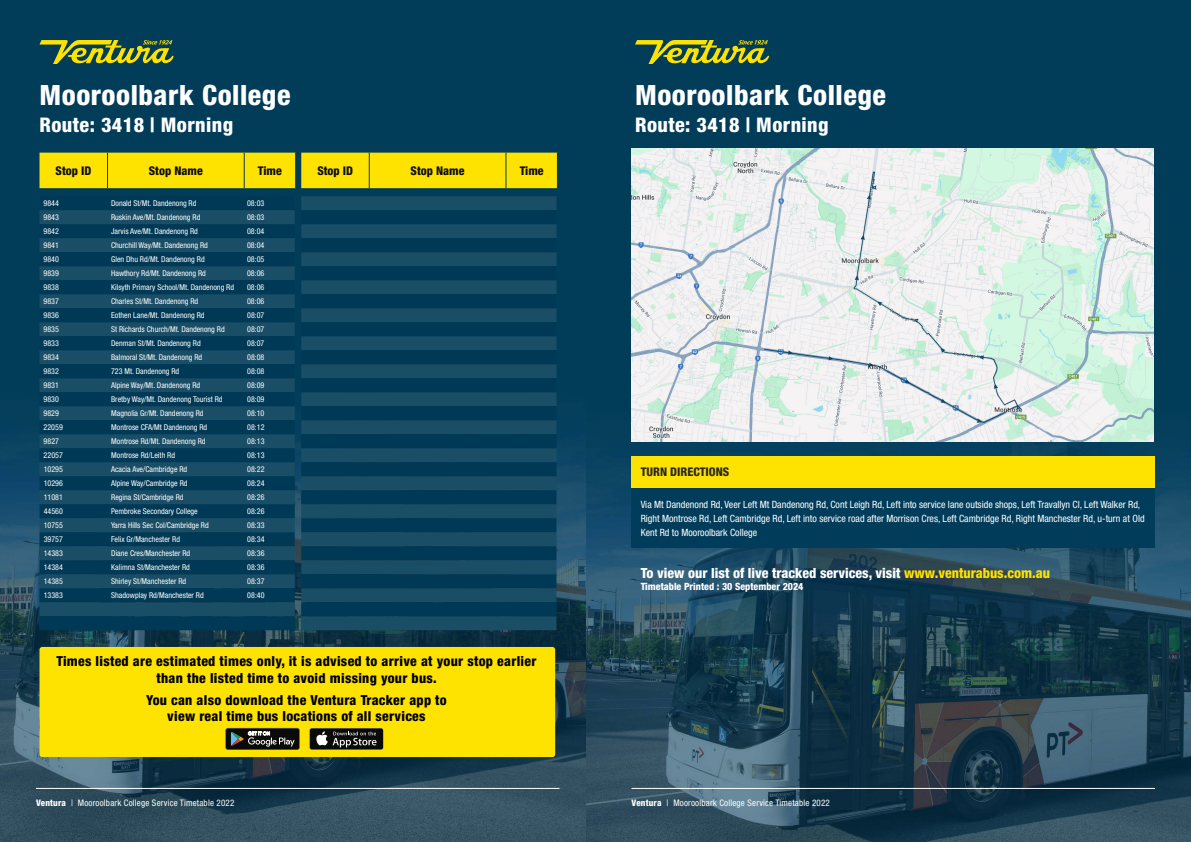
<style>
.page{position:relative;width:1191px;height:842px;background:#fff}
.page>*{position:absolute;margin:0;border:0;box-sizing:border-box;transform-origin:0 0}
.t1{font:800 condensed 28px "Helvetica Neue LT Std";letter-spacing:.02em;color:#fff}
.t2{font:800 condensed 20.2px "Helvetica Neue LT Std";letter-spacing:.02em;color:#fff}
.t3{font:800 condensed 14px "Helvetica Neue LT Std";color:#fff}
.t4{font:800 condensed 13.8px/16.6px "Helvetica Neue LT Std";letter-spacing:.02em;color:#000;text-align:center}
.t5{font:800 condensed 12px "Helvetica Neue LT Std";color:#0d0d0d}
.t6{font:800 condensed 12px "Helvetica Neue LT Std";color:#292829}
.t7{font:condensed 10px/14px "Helvetica Neue LT Std";color:#fff}
.t8{font:800 condensed 10px "Helvetica Neue LT Std";color:#fff}
.t9{font:condensed 9px "Helvetica Neue LT Std";letter-spacing:.02em;color:#fff}
.t10{font:condensed 8px "Helvetica Neue LT Std";color:#fff}
.s1{font-weight:800}
.s2{color:#fee200}
</style>
<div class="page">
<img style="left:0;top:0;width:587px;height:842px">
<hr style="left:36px;top:788px;width:523px;height:1px;background:#fff">
<svg style="left:40px;top:40px;width:134px;height:24px;background:#6f8531"></svg>
<div style="left:40px;top:153px;width:517px;height:35px;background:#fee200"></div>
<hr style="left:369px;top:153px;width:1px;height:35px;background:#013d5b">
<hr style="left:505px;top:153px;width:1px;height:35px;background:#013d5b">
<hr style="left:557px;top:153px;width:1px;height:35px;background:#013d5b">
<svg style="left:40px;top:196px;width:255px;height:42px;background:#083f5a"></svg>
<div style="left:40px;top:238px;width:255px;height:378px;background:#1a4d66"></div>
<svg style="left:40px;top:252px;width:255px;height:322px;background:#0c425c"></svg>
<div style="left:40px;top:588px;width:255px;height:14px;background:#003955"></div>
<div style="left:40px;top:616px;width:255px;height:14px;background:#003955"></div>
<div style="left:301px;top:196px;width:255px;height:434px;background:#1a4d66"></div>
<svg style="left:301px;top:210px;width:255px;height:56px;background:#0c425d"></svg>
<svg style="left:301px;top:266px;width:255px;height:322px;background:#0c425c"></svg>
<div style="left:301px;top:602px;width:255px;height:14px;background:#003955"></div>
<div style="left:39px;top:647px;width:516px;height:110px;background:#fee200;border-radius:3px"></div>
<svg style="left:225px;top:728px;width:75px;height:22px;background:#383a36"></svg>
<div style="left:309px;top:728px;width:74px;height:22px;background:#363735;border-radius:3px"></div>
<div style="left:310px;top:728px;width:73px;height:21px;background:#0a0b09;border-radius:2px"></div>
<svg style="left:316px;top:731px;width:60px;height:16px"></svg>
<img style="left:587px;top:0;width:604px;height:842px">
<hr style="left:631px;top:788px;width:524px;height:1px;background:#fff">
<div style="left:631px;top:456px;width:523px;height:32px;background:#fee200"></div>
<div style="left:631px;top:488px;width:523px;height:60px;background:#013d5b"></div>
<svg style="left:635px;top:40px;width:134px;height:24px;background:#6f8531"></svg>
<img style="left:632px;top:149px;width:521px;height:293px">
<h1 class="t1" style="left:40px;top:77px;width:252px">Mooroolbark College</h1>
<h2 class="t2" style="left:40px;top:112px;width:195px">Route: 3418 | Morning</h2>
<h3 class="t5" style="left:56px;top:163px;width:37px">Stop ID</h3>
<h3 class="t5" style="left:149px;top:163px;width:56px">Stop Name</h3>
<h3 class="t5" style="left:258px;top:163px;width:25px">Time</h3>
<h3 class="t5" style="left:317px;top:163px;width:37px">Stop ID</h3>
<h3 class="t5" style="left:410px;top:163px;width:56px">Stop Name</h3>
<h3 class="t5" style="left:520px;top:163px;width:25px">Time</h3>
<p class="t10" style="left:44px;top:199px;width:17px">9844</p>
<p class="t10" style="left:111px;top:199px;width:87px">Donald St/Mt. Dandenong Rd</p>
<p class="t10" style="left:247px;top:199px;width:19px">08:03</p>
<p class="t10" style="left:44px;top:213px;width:17px">9843</p>
<p class="t10" style="left:111px;top:213px;width:91px">Ruskin Ave/Mt. Dandenong Rd</p>
<p class="t10" style="left:247px;top:213px;width:19px">08:03</p>
<p class="t10" style="left:44px;top:227px;width:17px">9842</p>
<p class="t10" style="left:111px;top:227px;width:88px">Jarvis Ave/Mt. Dandenong Rd</p>
<p class="t10" style="left:247px;top:227px;width:19px">08:04</p>
<p class="t10" style="left:44px;top:241px;width:17px">9841</p>
<p class="t10" style="left:111px;top:241px;width:98px">Churchill Way/Mt. Dandenong Rd</p>
<p class="t10" style="left:247px;top:241px;width:19px">08:04</p>
<p class="t10" style="left:44px;top:255px;width:17px">9840</p>
<p class="t10" style="left:111px;top:255px;width:95px">Glen Dhu Rd/Mt. Dandenong Rd</p>
<p class="t10" style="left:247px;top:255px;width:19px">08:05</p>
<p class="t10" style="left:44px;top:269px;width:17px">9839</p>
<p class="t10" style="left:111px;top:269px;width:96px">Hawthory Rd/Mt. Dandenong Rd</p>
<p class="t10" style="left:247px;top:269px;width:19px">08:06</p>
<p class="t10" style="left:44px;top:283px;width:17px">9838</p>
<p class="t10" style="left:111px;top:283px;width:125px">Kilsyth Primary School/Mt. Dandenong Rd</p>
<p class="t10" style="left:247px;top:283px;width:19px">08:06</p>
<p class="t10" style="left:44px;top:297px;width:17px">9837</p>
<p class="t10" style="left:111px;top:297px;width:89px">Charles St/Mt. Dandenong Rd</p>
<p class="t10" style="left:247px;top:297px;width:19px">08:06</p>
<p class="t10" style="left:44px;top:311px;width:17px">9836</p>
<p class="t10" style="left:111px;top:311px;width:95px">Eothen Lane/Mt. Dandenong Rd</p>
<p class="t10" style="left:247px;top:311px;width:19px">08:07</p>
<p class="t10" style="left:44px;top:325px;width:17px">9835</p>
<p class="t10" style="left:111px;top:325px;width:115px">St Richards Church/Mt. Dandenong Rd</p>
<p class="t10" style="left:247px;top:325px;width:19px">08:07</p>
<p class="t10" style="left:44px;top:339px;width:17px">9833</p>
<p class="t10" style="left:111px;top:339px;width:91px">Denman St/Mt. Dandenong Rd</p>
<p class="t10" style="left:247px;top:339px;width:19px">08:07</p>
<p class="t10" style="left:44px;top:353px;width:17px">9834</p>
<p class="t10" style="left:111px;top:353px;width:93px">Balmoral St/Mt. Dandenong Rd</p>
<p class="t10" style="left:247px;top:353px;width:19px">08:08</p>
<p class="t10" style="left:44px;top:367px;width:17px">9832</p>
<p class="t10" style="left:111px;top:367px;width:70px">723 Mt. Dandenong Rd</p>
<p class="t10" style="left:247px;top:367px;width:19px">08:08</p>
<p class="t10" style="left:44px;top:381px;width:17px">9831</p>
<p class="t10" style="left:111px;top:381px;width:91px">Alpine Way/Mt. Dandenong Rd</p>
<p class="t10" style="left:247px;top:381px;width:19px">08:09</p>
<p class="t10" style="left:44px;top:395px;width:17px">9830</p>
<p class="t10" style="left:111px;top:395px;width:113px">Bretby Way/Mt. Dandenong Tourist Rd</p>
<p class="t10" style="left:247px;top:395px;width:19px">08:09</p>
<p class="t10" style="left:44px;top:409px;width:17px">9829</p>
<p class="t10" style="left:111px;top:409px;width:94px">Magnolia Gr/Mt. Dandenong Rd</p>
<p class="t10" style="left:247px;top:409px;width:19px">08:10</p>
<p class="t10" style="left:44px;top:423px;width:21px">22059</p>
<p class="t10" style="left:111px;top:423px;width:98px">Montrose CFA/Mt Dandenong Rd</p>
<p class="t10" style="left:247px;top:423px;width:19px">08:12</p>
<p class="t10" style="left:44px;top:437px;width:17px">9827</p>
<p class="t10" style="left:111px;top:437px;width:96px">Montrose Rd/Mt. Dandenong Rd</p>
<p class="t10" style="left:247px;top:437px;width:19px">08:13</p>
<p class="t10" style="left:44px;top:451px;width:21px">22057</p>
<p class="t10" style="left:111px;top:451px;width:65px">Montrose Rd/Leith Rd</p>
<p class="t10" style="left:247px;top:451px;width:19px">08:13</p>
<p class="t10" style="left:44px;top:465px;width:21px">10295</p>
<p class="t10" style="left:111px;top:465px;width:78px">Acacia Ave/Cambridge Rd</p>
<p class="t10" style="left:247px;top:465px;width:19px">08:22</p>
<p class="t10" style="left:44px;top:479px;width:21px">10296</p>
<p class="t10" style="left:111px;top:479px;width:78px">Alpine Way/Cambridge Rd</p>
<p class="t10" style="left:247px;top:479px;width:19px">08:24</p>
<p class="t10" style="left:44px;top:493px;width:21px">11081</p>
<p class="t10" style="left:111px;top:493px;width:74px">Regina St/Cambridge Rd</p>
<p class="t10" style="left:247px;top:493px;width:19px">08:26</p>
<p class="t10" style="left:44px;top:507px;width:21px">44560</p>
<p class="t10" style="left:111px;top:507px;width:88px">Pembroke Secondary College</p>
<p class="t10" style="left:247px;top:507px;width:19px">08:26</p>
<p class="t10" style="left:44px;top:521px;width:21px">10755</p>
<p class="t10" style="left:111px;top:521px;width:99px">Yarra Hills Sec Col/Cambridge Rd</p>
<p class="t10" style="left:247px;top:521px;width:19px">08:33</p>
<p class="t10" style="left:44px;top:535px;width:21px">39757</p>
<p class="t10" style="left:111px;top:535px;width:70px">Felix Gr/Manchester Rd</p>
<p class="t10" style="left:247px;top:535px;width:19px">08:34</p>
<p class="t10" style="left:44px;top:549px;width:21px">14383</p>
<p class="t10" style="left:111px;top:549px;width:80px">Diane Cres/Manchester Rd</p>
<p class="t10" style="left:247px;top:549px;width:19px">08:36</p>
<p class="t10" style="left:44px;top:563px;width:21px">14384</p>
<p class="t10" style="left:111px;top:563px;width:80px">Kalimna St/Manchester Rd</p>
<p class="t10" style="left:247px;top:563px;width:19px">08:36</p>
<p class="t10" style="left:44px;top:577px;width:21px">14385</p>
<p class="t10" style="left:111px;top:577px;width:76px">Shirley St/Manchester Rd</p>
<p class="t10" style="left:247px;top:577px;width:19px">08:37</p>
<p class="t10" style="left:44px;top:591px;width:21px">13383</p>
<p class="t10" style="left:111px;top:591px;width:94px">Shadowplay Rd/Manchester Rd</p>
<p class="t10" style="left:247px;top:591px;width:19px">08:40</p>
<h3 class="t4" style="left:56px;top:653px;width:481px">Times listed are estimated times only, it is advised to arrive at your stop earlier than the listed time to avoid missing your bus.</h3>
<h3 class="t4" style="left:146px;top:691px;width:302px">You can also download the Ventura Tracker app to view real time bus locations of all services</h3>
<p class="t9" style="left:36px;top:798px;width:200px"><span class="s1">Ventura</span> | Mooroolbark College Service Timetable 2022</p>
<h1 class="t1" style="left:635px;top:77px;width:252px">Mooroolbark College</h1>
<h2 class="t2" style="left:635px;top:112px;width:195px">Route: 3418 | Morning</h2>
<h3 class="t6" style="left:640px;top:465px;width:90px">TURN DIRECTIONS</h3>
<p class="t7" style="left:640px;top:497px;width:505px">Via Mt Dandenond Rd, Veer Left Mt Dandenong Rd, Cont Leigh Rd, Left into service lane outside shops, Left Travallyn Cl, Left Walker Rd,<br>Right Montrose Rd, Left Cambridge Rd, Left into service road after Morrison Cres, Left Cambridge Rd, Right Manchester Rd, u-turn at Old<br>Kent Rd to Mooroolbark College</p>
<h3 class="t3" style="left:640px;top:565px;width:411px">To view our list of live tracked services, visit <span class="s2">www.venturabus.com.au</span></h3>
<p class="t8" style="left:640px;top:581px;width:164px">Timetable Printed : 30 September 2024</p>
<p class="t9" style="left:631px;top:798px;width:200px"><span class="s1">Ventura</span> | Mooroolbark College Service Timetable 2022</p>
</div>
